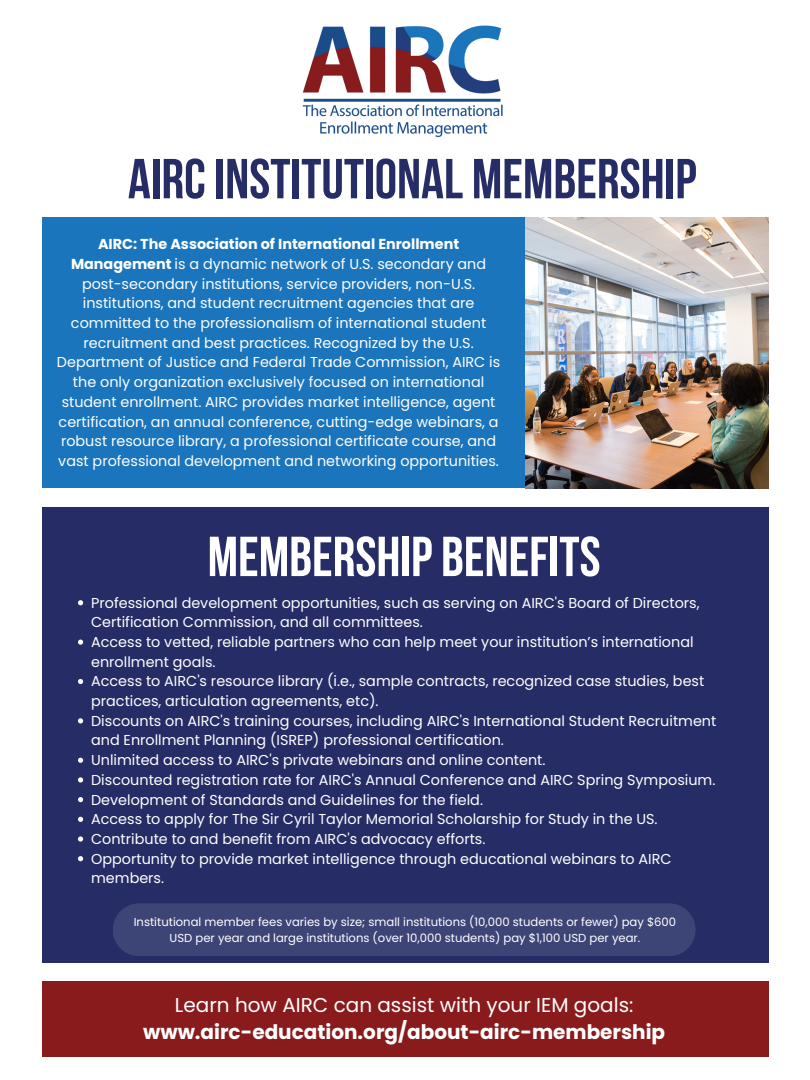
<style>
.page{position:relative;width:810px;height:1080px;background:#fff}
.page>*{position:absolute;margin:0;border:0;box-sizing:border-box;transform-origin:0 0}
.t1{font:56.25px "Bebas Neue Cyrillic";color:#262d66}
.t2{font:56.25px "Bebas Neue Cyrillic";color:#fff}
.t3{font:700 20px "Poppins";color:#fff}
.t4{font:20px "Poppins";color:#fff}
.t5{font:14.38px/19.7px "Poppins";color:#fff}
.t6{font:11.62px/16.4px "Poppins";color:#fff;text-align:center}
.s1{font-weight:700}
</style>
<div class="page">
<div style="left:42px;top:507px;width:726px;height:455px;background:#262d66"></div>
<div style="left:113px;top:903px;width:583px;height:53px;background:#3d4476;border-radius:26px"></div>
<div style="left:42px;top:981px;width:726px;height:76px;background:#891b1c"></div>
<div style="left:42px;top:218px;width:726px;height:270px;background:#1b75bc"></div>
<img style="left:526px;top:218px;width:243px;height:270px">
<svg style="left:78px;top:600px;width:5px;height:5px"></svg>
<svg style="left:78px;top:640px;width:5px;height:5px"></svg>
<svg style="left:78px;top:679px;width:5px;height:5px"></svg>
<svg style="left:78px;top:718px;width:5px;height:5px"></svg>
<svg style="left:78px;top:758px;width:5px;height:5px"></svg>
<svg style="left:78px;top:777px;width:5px;height:6px"></svg>
<svg style="left:78px;top:797px;width:5px;height:5px"></svg>
<svg style="left:78px;top:817px;width:5px;height:5px"></svg>
<svg style="left:78px;top:836px;width:5px;height:6px"></svg>
<svg style="left:78px;top:856px;width:5px;height:5px"></svg>
<img style="left:302px;top:25px;width:201px;height:112px">
<p class="t1" style="left:128px;top:156px;width:570px">AIRCINSTITUTIONAL MEMBERSHIP</p>
<p class="t5" style="left:57px;top:234px;width:445px;text-align:center"><span class="s1">AIRC: The Association of International Enrollment Management</span> is a dynamic network of U.S. secondary and post-secondary institutions, service providers, non-U.S. institutions, and student recruitment agencies that are committed to the professionalism of international student recruitment and best practices. Recognized by the U.S.<br>Department of Justice and Federal Trade Commission, AIRC is the only organization exclusively focused on international student enrollment. AIRC provides market intelligence, agent certification, an annual conference, cutting-edge webinars, a robust resource library, a professional certificate course, and vast professional development and networking opportunities.</p>
<p class="t2" style="left:208px;top:534px;width:394px">MEMBERSHIP BENEFITS</p>
<p class="t5" style="left:91px;top:593px;width:610px">Professional development opportunities, such as serving on AIRC's Board of Directors,<br>Certification Commission, and all committees.</p>
<p class="t5" style="left:91px;top:632px;width:604px">Access to vetted, reliable partners who can help meet your institution’s international enrollment goals.</p>
<p class="t5" style="left:91px;top:672px;width:615px">Access to AIRC's resource library (i.e., sample contracts, recognized case studies, best practices, articulation agreements, etc).</p>
<p class="t5" style="left:91px;top:711px;width:627px">Discounts on AIRC's training courses, including AIRC's International Student Recruitment and Enrollment Planning (ISREP) professional certification.</p>
<p class="t5" style="left:91px;top:750px;width:456px">Unlimited access to AIRC's private webinars and online content.</p>
<p class="t5" style="left:91px;top:770px;width:626px">Discounted registration rate for AIRC's Annual Conference and AIRC Spring Symposium.</p>
<p class="t5" style="left:91px;top:790px;width:393px">Development of Standards and Guidelines for the field.</p>
<p class="t5" style="left:91px;top:809px;width:568px">Access to apply for The Sir Cyril Taylor Memorial Scholarship for Study in the US.</p>
<p class="t5" style="left:91px;top:829px;width:396px">Contribute to and benefit from AIRC's advocacy efforts.</p>
<p class="t5" style="left:91px;top:849px;width:582px">Opportunity to provide market intelligence through educational webinars to AIRC members.</p>
<p class="t6" style="left:134px;top:913px;width:544px">Institutional member fees varies by size; small institutions (10,000 students or fewer) pay $600<br>USD per year and large institutions (over 10,000 students) pay $1,100 USD per year.</p>
<p class="t4" style="left:175px;top:991px;width:460px">Learn how AIRC can assist with your IEM goals:</p>
<p class="t3" style="left:143px;top:1018px;width:524px">www.airc-education.org/about-airc-membership</p>
</div>
